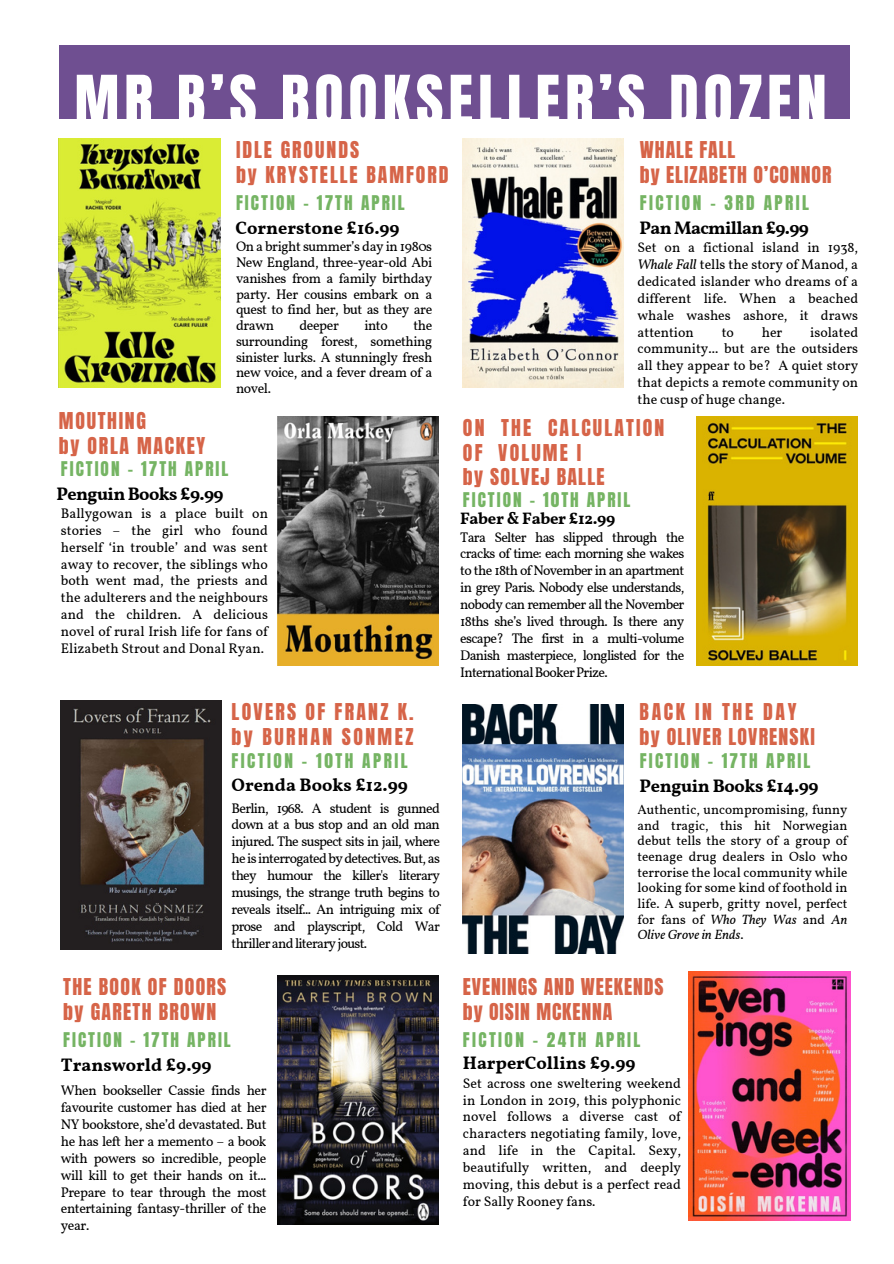
<style>
.page{position:relative;width:894px;height:1264px;background:#fff}
.page>*{position:absolute;margin:0;border:0;box-sizing:border-box;transform-origin:0 0}
.t1{font:60.15px "Anton";letter-spacing:.08em;color:#fff}
.t2{font:19.8px/24.8px "Anton";letter-spacing:.045em;color:#d66448}
.t3{font:19.8px/24.8px "Anton";letter-spacing:.065em;color:#d66448}
.t4{font:19.8px/24.8px "Anton";letter-spacing:.11em;color:#d66448}
.t5{font:19.8px/24.8px "Anton";letter-spacing:.1em;color:#d66448}
.t6{font:19.8px/24.8px "Anton";letter-spacing:.125em;color:#d66448}
.t7{font:19.8px/24.8px "Anton";letter-spacing:.085em;color:#d66448}
.t8{font:700 18px "Vollkorn";color:#000}
.t9{font:700 18px "Vollkorn";letter-spacing:-.035em;color:#000}
.t10{font:700 18px "Vollkorn";letter-spacing:-.02em;color:#000}
.t11{font:17.25px "Anton";letter-spacing:.12em;color:#75b463}
.t12{font:17.25px "Anton";letter-spacing:.14em;color:#75b463}
.t13{font:700 16.5px "Vollkorn";letter-spacing:-.02em;color:#000}
.t14{font:13.95px/17px "Vollkorn";letter-spacing:-.03em;color:#000;text-align:justify}
.t15{font:13.35px/15.6px "Vollkorn";color:#000;text-align:justify}
.s1{font-style:italic}
</style>
<div class="page">
<img style="left:61px;top:701px;width:161px;height:248px">
<img style="left:463px;top:704px;width:160px;height:249px">
<img style="left:277px;top:975px;width:161px;height:249px">
<img style="left:59px;top:139px;width:161px;height:248px">
<img style="left:463px;top:139px;width:160px;height:248px">
<img style="left:277px;top:416px;width:161px;height:249px">
<img style="left:696px;top:416px;width:161px;height:249px">
<div style="left:59px;top:45px;width:790px;height:73px;background:#6f4f91"></div>
<img style="left:688px;top:971px;width:161px;height:249px">
<p class="t1" style="left:74px;top:58px;width:753px">MR B’S BOOKSELLER’S DOZEN</p>
<p class="t5" style="left:236px;top:138px;width:214px">IDLE GROUNDS<br>by KRYSTELLE BAMFORD</p>
<p class="t11" style="left:236px;top:190px;width:170px">FICTION - 17TH APRIL</p>
<h3 class="t8" style="left:235px;top:217px;width:165px">Cornerstone £16.99</h3>
<h4 class="t14" style="left:236px;top:240px;width:198px;line-height:15.8px">On a bright summer’s day in 1980s New England, three-year-old Abi vanishes from a family birthday party. Her cousins embark on a quest to find her, but as they are drawn</h4>
<h4 class="t14" style="left:236px;top:319px;width:198px;line-height:15.8px;text-indent:177px">the surrounding forest, something sinister lurks. A stunningly fresh new voice, and a fever dream of a novel.</h4>
<h4 class="t14" style="left:299px;top:318px;width:41px">deeper</h4>
<h4 class="t14" style="left:364px;top:318px;width:25px">into</h4>
<h5 class="t7" style="left:59px;top:408px;width:148px">MOUTHING<br>by ORLA MACKEY</h5>
<p class="t11" style="left:61px;top:457px;width:169px">FICTION - 17TH APRIL</p>
<p class="t9" style="left:57px;top:482px;width:168px">Penguin Books £9.99</p>
<p class="t14" style="left:61px;top:506px;width:208px">Ballygowan is a place built on stories – the girl who found herself ‘in trouble’ and was sent away to recover, the siblings who both went mad, the priests and the adulterers and the neighbours and the children. A delicious novel of rural Irish life for fans of Elizabeth Strout and Donal Ryan.</p>
<p class="t6" style="left:231px;top:699px;width:184px">LOVERS OF FRANZ K. by BURHAN SONMEZ</p>
<h1 class="t12" style="left:231px;top:748px;width:177px">FICTION - 10TH APRIL</h1>
<p class="t8" style="left:231px;top:773px;width:178px">Orenda Books £12.99</p>
<h4 class="t14" style="left:231px;top:800px;width:210px">Berlin, 1968. A student is gunned down at a bus stop and an old man injured. The suspect sits in jail, where he is interrogated by detectives. But, as they humour the killer's literary musings, the strange truth begins to reveals itself... An intriguing mix of prose and playscript, Cold War thrillerandliteraryjoust.</h4>
<h3 class="t3" style="left:63px;top:974px;width:164px">THE BOOK OF DOORS by GARETH BROWN</h3>
<p class="t11" style="left:63px;top:1027px;width:169px">FICTION - 17TH APRIL</p>
<h4 class="t8" style="left:61px;top:1054px;width:152px">Transworld £9.99</h4>
<h2 class="t14" style="left:61px;top:1083px;width:207px">When bookseller Cassie finds her favourite customer has died at her NY bookstore, she’d devastated. But he has left her a memento – a book with powers so incredible, people will kill to get their hands on it...<br>Prepare to tear through the most entertaining fantasy-thriller of the year.</h2>
<h2 class="t2" style="left:639px;top:138px;width:193px">WHALE FALL<br>by ELIZABETH O’CONNOR</h2>
<p class="t12" style="left:639px;top:190px;width:171px">FICTION - 3RD APRIL</p>
<h3 class="t9" style="left:639px;top:217px;width:171px">Pan Macmillan £9.99</h3>
<h4 class="t14" style="left:637px;top:240px;width:222px">Set on a fictional island in 1938, <span class="s1">Whale Fall</span> tells the story of Manod, a dedicated islander who dreams of a different life. When a beached whale washes ashore, it draws attention</h4>
<h4 class="t14" style="left:637px;top:324px;width:222px;text-indent:173px">isolated community... but are the outsiders all they appear to be? A quiet story that depicts a remote community on the cusp of huge change.</h4>
<h4 class="t14" style="left:721px;top:324px;width:14px">to</h4>
<h4 class="t14" style="left:761px;top:324px;width:22px">her</h4>
<h3 class="t4" style="left:463px;top:415px;width:203px">ON THE CALCULATION<br>OF VOLUME I<br>by SOLVEJ BALLE</h3>
<h3 class="t11" style="left:463px;top:487px;width:169px">FICTION - 10TH APRIL</h3>
<h4 class="t13" style="left:460px;top:508px;width:157px">Faber &amp; Faber £12.99</h4>
<h2 class="t14" style="left:460px;top:529px;width:225px">Tara Selter has slipped through the cracks of time: each morning she wakes to the 18th of November in an apartment in grey Paris. Nobody else understands, nobody can remember all the November 18ths she’s lived through. Is there any escape? The first in a multi-volume Danish masterpiece, longlisted for the InternationalBookerPrize.</h2>
<h3 class="t3" style="left:639px;top:699px;width:177px">BACK IN THE DAY by OLIVER LOVRENSKI</h3>
<h4 class="t11" style="left:639px;top:748px;width:172px">FICTION - 17TH APRIL</h4>
<h2 class="t10" style="left:639px;top:774px;width:180px">Penguin Books £14.99</h2>
<p class="t15" style="left:637px;top:802px;width:211px">Authentic, uncompromising, funny and tragic, this hit Norwegian debut tells the story of a group of teenage drug dealers in Oslo who terrorise the local community while looking for some kind of foothold in life. A superb, gritty novel, perfect for fans of <span class="s1">Who They Was</span> and <span class="s1">An Olive Grove in Ends</span>.</p>
<h2 class="t2" style="left:463px;top:974px;width:202px">EVENINGS AND WEEKENDS by OISIN MCKENNA</h2>
<p class="t12" style="left:463px;top:1027px;width:179px">FICTION - 24TH APRIL</p>
<h3 class="t8" style="left:463px;top:1052px;width:174px">HarperCollins £9.99</h3>
<h4 class="t14" style="left:463px;top:1075px;width:219px">Set across one sweltering weekend in London in 2019, this polyphonic novel follows a diverse cast of characters negotiating family, love, and life in the Capital. Sexy, beautifully written, and deeply moving, this debut is a perfect read for Sally Rooney fans.</h4>
</div>
